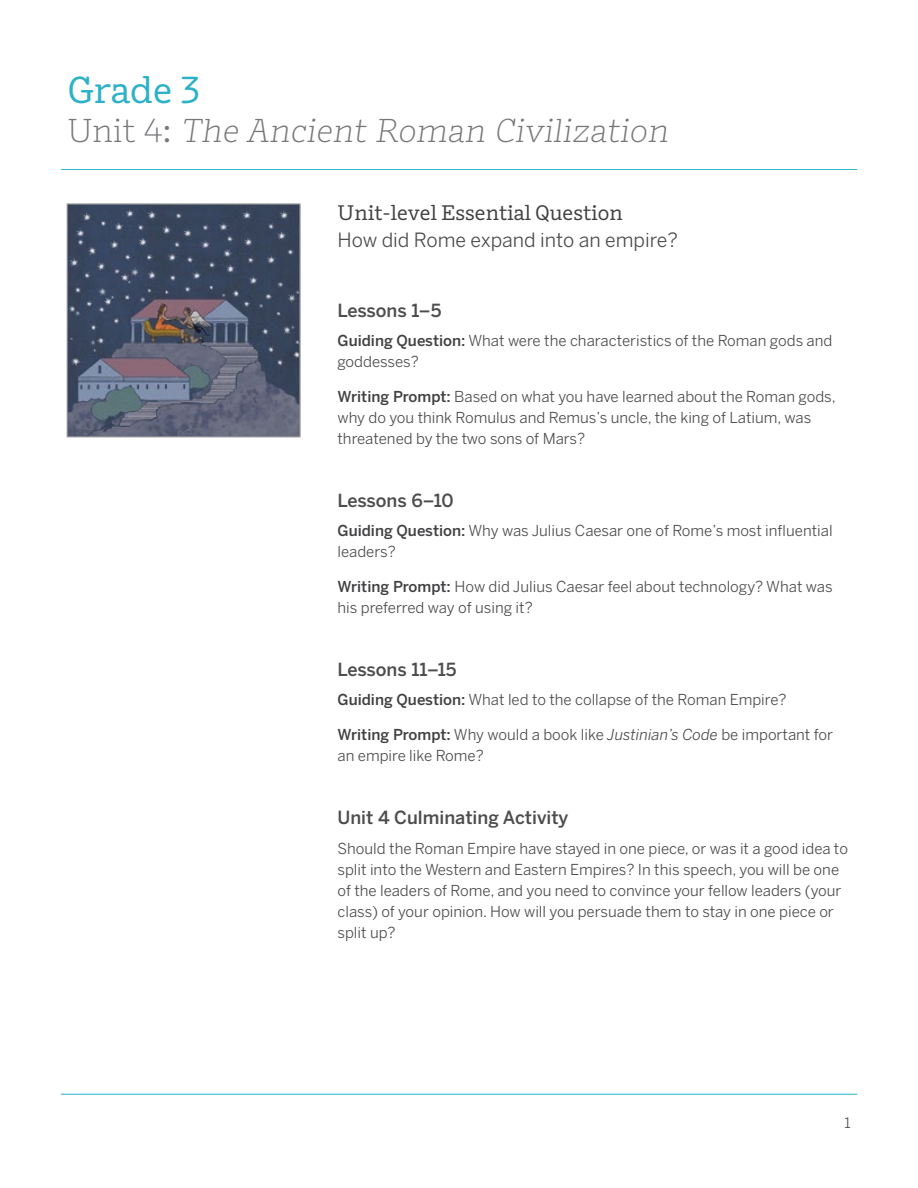
<style>
.page{position:relative;width:918px;height:1188px;background:#fff}
.page>*{position:absolute;margin:0;border:0;box-sizing:border-box;transform-origin:0 0}
.t1{font:37.5px "Amplify";color:#2db1c8}
.t2{font:300 33px "Amplify";color:#77787b}
.t3{font:21px "Amplify";color:#414042}
.t4{font:19.5px "Benton Sans";color:#4d4d4f}
.t5{font:500 18px "Benton Sans";color:#4d4d4f}
.t6{font:15px/21px "Benton Sans";color:#4d4d4f}
.t7{font:14.25px "Benton Sans";color:#4d4d4f}
.s1{font-weight:500;color:#414042}
.s2{font-style:italic}
</style>
<div class="page">
<hr style="left:61px;top:1094px;width:796px;height:1px;background:#2db1c8">
<img style="left:69px;top:206px;width:229px;height:229px">
<div style="left:67px;top:204px;width:233px;height:233px;border:1px solid #939598"></div>
<hr style="left:61px;top:169px;width:796px;height:1px;background:#2fbdd5">
<h1 class="t1" style="left:68px;top:67px;width:135px">Grade 3</h1>
<h2 class="t2" style="left:68px;top:111px;width:607px">Un i t 4 : The Ancient Roman Civilization</h2>
<h3 class="t3" style="left:338px;top:200px;width:287px">Unit-level Essential Question</h3>
<h3 class="t4" style="left:338px;top:228px;width:342px">How did Rome expand into an empire?</h3>
<p class="t5" style="left:338px;top:299px;width:105px">Lessons 1–5</p>
<p class="t6" style="left:338px;top:330px;width:496px"><span class="s1">Guiding Question:</span> What were the characteristics of the Roman gods and goddesses?</p>
<p class="t6" style="left:338px;top:386px;width:500px"><span class="s1">Writing Prompt:</span> Based on what you have learned about the Roman gods, why do you think Romulus and Remus’s uncle, the king of Latium, was threatened by the two sons of Mars?</p>
<p class="t5" style="left:338px;top:489px;width:118px">Lessons 6–10</p>
<p class="t6" style="left:338px;top:520px;width:497px"><span class="s1">Guiding Question:</span> Why was Julius Caesar one of Rome’s most influential leaders?</p>
<p class="t6" style="left:338px;top:576px;width:497px"><span class="s1">Writing Prompt:</span> How did Julius Caesar feel about technology? What was his preferred way of using it?</p>
<p class="t5" style="left:338px;top:659px;width:121px">Lessons 11–15</p>
<p class="t6" style="left:338px;top:689px;width:451px"><span class="s1">Guiding Question:</span> What led to the collapse of the Roman Empire?</p>
<p class="t6" style="left:338px;top:724px;width:497px"><span class="s1">Writing Prompt:</span> Why would a book like <span class="s2">Justinian’s Code</span> be important for an empire like Rome?</p>
<p class="t5" style="left:338px;top:807px;width:232px">Unit 4 Culminating Activity</p>
<p class="t6" style="left:338px;top:837px;width:512px">Should the Roman Empire have stayed in one piece, or was it a good idea to split into the Western and Eastern Empires? In this speech, you will be one of the leaders of Rome, and you need to convince your fellow leaders (your class) of your opinion. How will you persuade them to stay in one piece or split up?</p>
<p class="t7" style="left:844px;top:1114px;width:8px">1</p>
</div>
